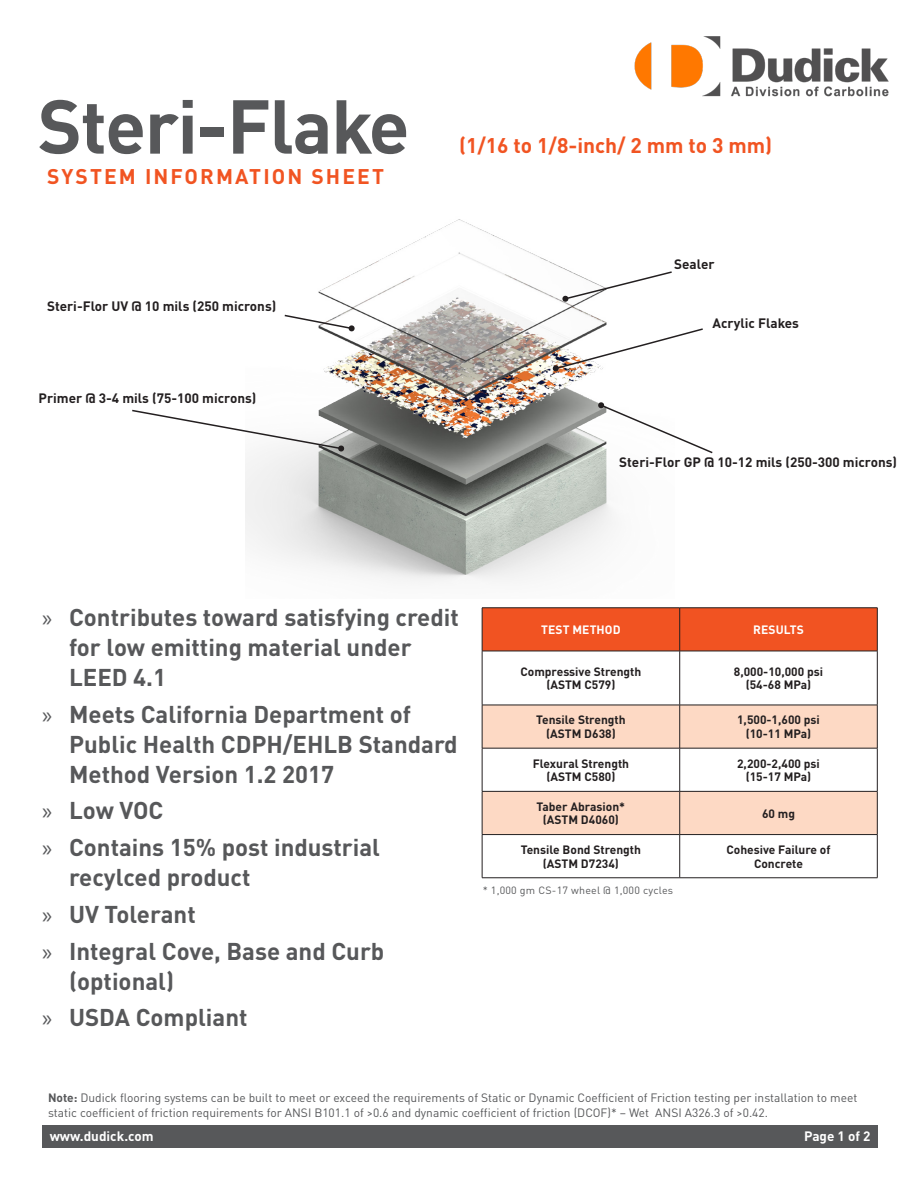
<style>
.page{position:relative;width:918px;height:1188px;background:#fff}
.page>*{position:absolute;margin:0;border:0;box-sizing:border-box;transform-origin:0 0}
.Product_Name_-_Front{font:700 75px "DIN Pro";letter-spacing:-.02em;color:#57585a}
.t1{font:700 24px/30px "DIN Pro";color:#57585a}
.Subhead_-_Product_In{font:700 21px "DIN Pro";color:#f15422}
.Subhead_-_Product_In-2{font:700 21px "DIN Pro";letter-spacing:.1em;color:#f15422}
.grey_bold_top_paragr{font:700 13.5px "DIN Pro";color:#231f20}
.t2{font:700 13.5px "DIN Pro";color:#fff}
.t3{font:12px/15px "DIN Pro";color:#57585a}
.TABLE_-_Text{font:700 12px "DIN Pro";color:#231f20}
.TABLE_-_Header_Line{font:700 12px "DIN Pro";letter-spacing:.01em;color:#fff}
.Small_Headers_-_BACK{font:10.5px "DIN Pro";letter-spacing:.02em;color:#57585a}
.s1{font-family:"Myriad Pro";font-weight:400}
.s2{font-weight:700}
</style>
<div class="page">
<div style="left:42px;top:1125px;width:836px;height:23px;background:#57585a"></div>
<img style="left:634px;top:36px;width:255px;height:61px">
<div style="left:483px;top:609px;width:394px;height:42px;background:#f15322"></div>
<svg style="left:483px;top:652px;width:394px;height:53px"></svg>
<svg style="left:483px;top:706px;width:394px;height:128px;fill:#fdd9c4"></svg>
<svg style="left:483px;top:835px;width:394px;height:43px"></svg>
<hr style="left:482px;top:608px;width:198px;height:1px;background:#231f20">
<hr style="left:482px;top:608px;width:1px;height:43px;background:#231f20">
<hr style="left:680px;top:608px;width:197px;height:1px;background:#231f20">
<hr style="left:679px;top:608px;width:1px;height:43px;background:#231f20">
<hr style="left:877px;top:608px;width:1px;height:43px;background:#231f20">
<hr style="left:482px;top:651px;width:198px;height:1px;background:#231f20">
<hr style="left:482px;top:651px;width:1px;height:54px;background:#231f20">
<hr style="left:680px;top:651px;width:197px;height:1px;background:#231f20">
<hr style="left:679px;top:651px;width:1px;height:54px;background:#231f20">
<hr style="left:877px;top:651px;width:1px;height:54px;background:#231f20">
<hr style="left:482px;top:705px;width:198px;height:1px;background:#231f20">
<hr style="left:482px;top:705px;width:1px;height:43px;background:#231f20">
<hr style="left:680px;top:705px;width:197px;height:1px;background:#231f20">
<hr style="left:679px;top:705px;width:1px;height:43px;background:#231f20">
<hr style="left:877px;top:705px;width:1px;height:43px;background:#231f20">
<hr style="left:482px;top:748px;width:198px;height:1px;background:#231f20">
<hr style="left:482px;top:748px;width:1px;height:43px;background:#231f20">
<hr style="left:680px;top:748px;width:197px;height:1px;background:#231f20">
<hr style="left:679px;top:748px;width:1px;height:43px;background:#231f20">
<hr style="left:877px;top:748px;width:1px;height:43px;background:#231f20">
<hr style="left:482px;top:791px;width:198px;height:1px;background:#231f20">
<hr style="left:482px;top:792px;width:1px;height:42px;background:#231f20">
<hr style="left:680px;top:791px;width:197px;height:1px;background:#231f20">
<hr style="left:679px;top:792px;width:1px;height:42px;background:#231f20">
<hr style="left:877px;top:792px;width:1px;height:42px;background:#231f20">
<hr style="left:482px;top:834px;width:198px;height:1px;background:#231f20">
<hr style="left:482px;top:835px;width:1px;height:43px;background:#231f20">
<hr style="left:680px;top:834px;width:197px;height:1px;background:#231f20">
<hr style="left:679px;top:835px;width:1px;height:43px;background:#231f20">
<hr style="left:877px;top:835px;width:1px;height:43px;background:#231f20">
<hr style="left:482px;top:878px;width:198px;height:1px;background:#231f20">
<hr style="left:680px;top:878px;width:197px;height:1px;background:#231f20">
<img style="left:245px;top:219px;width:368px;height:363px">
<svg style="left:598px;top:402px;width:115px;height:53px"></svg>
<svg style="left:552px;top:327px;width:151px;height:45px"></svg>
<svg style="left:132px;top:409px;width:213px;height:43px"></svg>
<svg style="left:283px;top:314px;width:72px;height:18px"></svg>
<svg style="left:562px;top:270px;width:110px;height:32px"></svg>
<p class="Product_Name_-_Front" style="left:38px;top:64px;width:373px">Steri-Flake</p>
<p class="Subhead_-_Product_In-2" style="left:47px;top:159px;width:338px">SYSTEM INFORMATION SHEET</p>
<p class="grey_bold_top_paragr" style="left:47px;top:295px;width:231px">Steri-Flor UV @ 10 mils (250 microns)</p>
<p class="grey_bold_top_paragr" style="left:39px;top:387px;width:219px">Primer @ 3-4 mils (75-100 microns)</p>
<p class="Subhead_-_Product_In" style="left:459px;top:128px;width:315px">(1/16 to 1/8-inch/ 2 mm to 3 mm)</p>
<p class="grey_bold_top_paragr" style="left:674px;top:252px;width:42px">Sealer</p>
<p class="grey_bold_top_paragr" style="left:713px;top:312px;width:88px">Acrylic Flakes</p>
<p class="grey_bold_top_paragr" style="left:619px;top:451px;width:279px">Steri-Flor GP @ 10-12 mils (250-300 microns)</p>
<p class="t1" style="left:69px;top:599px;width:391px;text-indent:-27px"><span class="s1">»</span> Contributes toward satisfying credit for low emitting material under<br>LEED 4.1</p>
<p class="t1" style="left:69px;top:696px;width:390px;text-indent:-27px"><span class="s1">»</span> Meets California Department of<br>Public Health CDPH/EHLB Standard<br>Method Version 1.2 2017</p>
<p class="t1" style="left:42px;top:793px;width:123px"><span class="s1">»</span> Low VOC</p>
<p class="t1" style="left:69px;top:830px;width:312px;text-indent:-27px"><span class="s1">»</span> Contains 15% post industrial recylced product</p>
<p class="t1" style="left:42px;top:896px;width:155px"><span class="s1">»</span> UV Tolerant</p>
<p class="t1" style="left:69px;top:933px;width:317px;text-indent:-27px"><span class="s1">»</span> Integral Cove, Base and Curb (optional)</p>
<p class="t1" style="left:42px;top:1000px;width:207px"><span class="s1">»</span> USDA Compliant</p>
<p class="TABLE_-_Header_Line" style="left:541px;top:620px;width:81px">TEST METHOD</p>
<p class="TABLE_-_Header_Line" style="left:753px;top:620px;width:52px">RESULTS</p>
<p class="TABLE_-_Text" style="left:520px;top:661px;width:122px">Compressive Strength</p>
<p class="TABLE_-_Text" style="left:546px;top:675px;width:71px">(ASTM C579)</p>
<p class="TABLE_-_Text" style="left:734px;top:661px;width:91px">8,000-10,000 psi</p>
<p class="TABLE_-_Text" style="left:746px;top:675px;width:67px">(54-68 MPa)</p>
<p class="TABLE_-_Text" style="left:536px;top:710px;width:91px">Tensile Strength</p>
<p class="TABLE_-_Text" style="left:546px;top:724px;width:71px">(ASTM D638)</p>
<p class="TABLE_-_Text" style="left:533px;top:753px;width:98px">Flexural Strength</p>
<p class="TABLE_-_Text" style="left:546px;top:767px;width:71px">(ASTM C580)</p>
<p class="TABLE_-_Text" style="left:537px;top:796px;width:90px">Taber Abrasion*</p>
<p class="TABLE_-_Text" style="left:543px;top:810px;width:78px">(ASTM D4060)</p>
<p class="TABLE_-_Text" style="left:521px;top:840px;width:122px">Tensile Bond Strength</p>
<p class="TABLE_-_Text" style="left:543px;top:853px;width:78px">(ASTM D7234)</p>
<p class="Small_Headers_-_BACK" style="left:483px;top:882px;width:192px">* 1,000 gm CS-17 wheel @ 1,000 cycles</p>
<p class="TABLE_-_Text" style="left:737px;top:710px;width:84px">1,500-1,600 psi</p>
<p class="TABLE_-_Text" style="left:746px;top:724px;width:67px">(10-11 MPa)</p>
<p class="TABLE_-_Text" style="left:737px;top:753px;width:84px">2,200-2,400 psi</p>
<p class="TABLE_-_Text" style="left:746px;top:767px;width:67px">(15-17 MPa)</p>
<p class="TABLE_-_Text" style="left:762px;top:803px;width:34px">60 mg</p>
<p class="TABLE_-_Text" style="left:726px;top:840px;width:106px">Cohesive Failure of</p>
<p class="TABLE_-_Text" style="left:754px;top:853px;width:51px">Concrete</p>
<p class="t3" style="left:48px;top:1089px;width:811px"><span class="s2">Note:</span> Dudick flooring systems can be built to meet or exceed the requirements of Static or Dynamic Coefficient of Friction testing per installation to meet static coefficient of friction requirements for ANSI B101.1 of &gt;0.6 and dynamic coefficient of friction (DCOF)* – Wet ANSI A326.3 of &gt;0.42.</p>
<p class="t2" style="left:50px;top:1125px;width:105px">www.dudick.com</p>
<p class="t2" style="left:804px;top:1125px;width:68px">Page 1 of 2</p>
</div>
